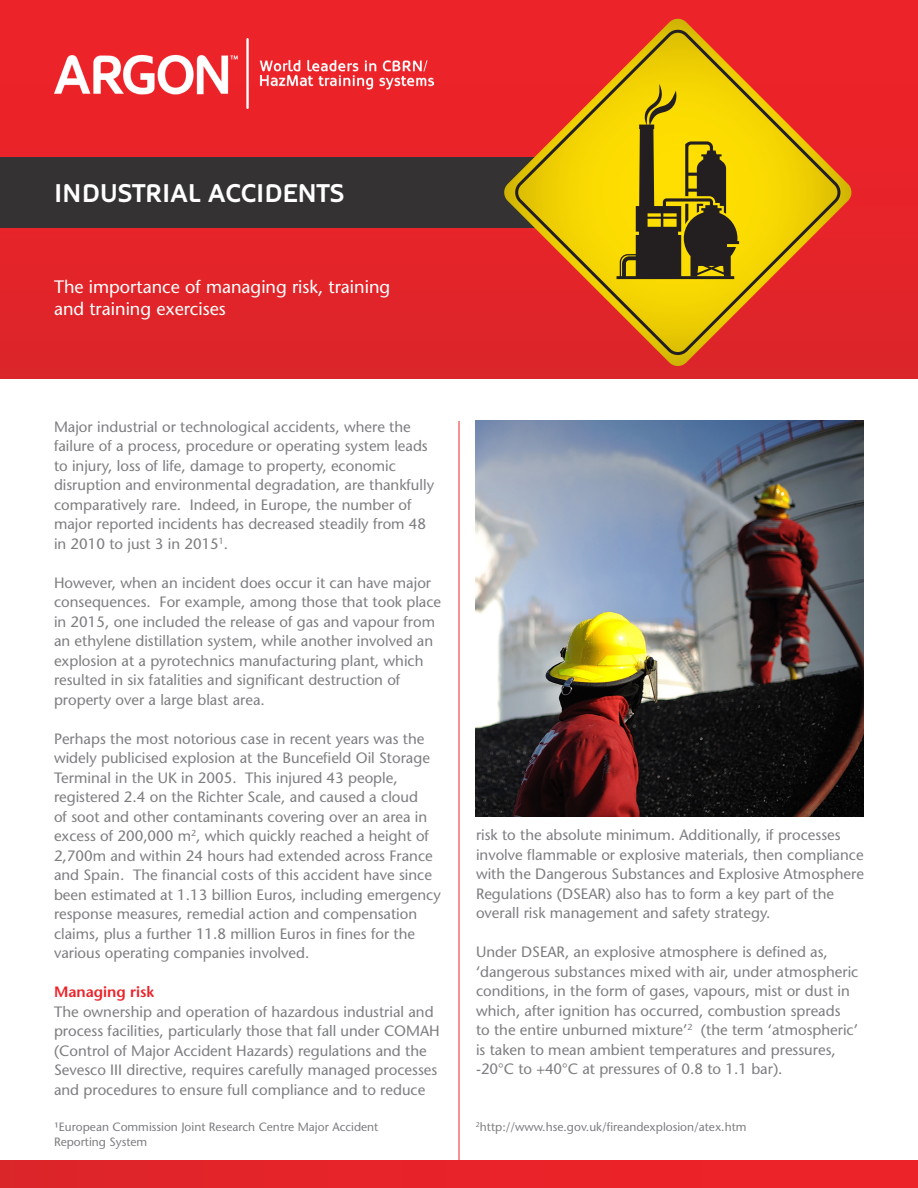
<style>
.page{position:relative;width:918px;height:1188px;background:#fff}
.page>*{position:absolute;margin:0;border:0;box-sizing:border-box;transform-origin:0 0}
.t1{font:700 25.5px "Oblik";color:#fff}
.t2{font:500 18px/21.6px "Stone Sans Std";color:#fff}
.Body{font:500 15px/19.5px "Stone Sans Std";color:#7d7e82}
.body_headers{font:600 15px "Stone Sans Std";color:#ec2329}
.Body-2{font:500 12px/14.4px "Stone Sans Std";color:#7d7e82}
</style>
<div class="page">
<div style="left:0;top:0;width:918px;height:378px;background:#e52429"></div>
<div style="left:0;top:157px;width:588px;height:70px;background:#343232"></div>
<hr style="left:459px;top:421px;width:1px;height:767px;background:#ec2329">
<div style="left:0;top:1160px;width:918px;height:28px;background:#e82329"></div>
<img style="left:54px;top:38px;width:379px;height:70px">
<img style="left:476px;top:421px;width:388px;height:395px">
<svg style="left:503px;top:19px;width:349px;height:347px"></svg>
<svg style="left:511px;top:26px;width:333px;height:333px"></svg>
<svg style="left:617px;top:84px;width:122px;height:195px;background:#a5900d"></svg>
<p class="t1" style="left:54px;top:178px;width:292px">INDUSTRIAL ACCIDENTS</p>
<p class="t2" style="left:54px;top:276px;width:338px">The importance of managing risk, training and training exercises</p>
<p class="Body" style="left:54px;top:417px;width:382px">Major industrial or technological accidents, where the failure of a process, procedure or operating system leads to injury, loss of life, damage to property, economic disruption and environmental degradation, are thankfully comparatively rare. Indeed, in Europe, the number of major reported incidents has decreased steadily from 48 in 2010 to just 3 in 2015<sup>1</sup>.</p>
<p class="Body" style="left:54px;top:573px;width:389px">However, when an incident does occur it can have major consequences. For example, among those that took place in 2015, one included the release of gas and vapour from an ethylene distillation system, while another involved an explosion at a pyrotechnics manufacturing plant, which resulted in six fatalities and significant destruction of property over a large blast area.</p>
<p class="Body" style="left:54px;top:729px;width:388px">Perhaps the most notorious case in recent years was the widely publicised explosion at the Buncefield Oil Storage Terminal in the UK in 2005. This injured 43 people, registered 2.4 on the Richter Scale, and caused a cloud<br>of soot and other contaminants covering over an area in excess of 200,000 m<sup>2</sup>, which quickly reached a height of 2,700m and within 24 hours had extended across France and Spain. The financial costs of this accident have since been estimated at 1.13 billion Euros, including emergency response measures, remedial action and compensation claims, plus a further 11.8 million Euros in fines for the various operating companies involved.</p>
<p class="body_headers" style="left:54px;top:983px;width:102px">Managing risk</p>
<p class="Body" style="left:54px;top:1002px;width:387px">The ownership and operation of hazardous industrial and process facilities, particularly those that fall under COMAH (Control of Major Accident Hazards) regulations and the Sevesco III directive, requires carefully managed processes and procedures to ensure full compliance and to reduce</p>
<p class="Body" style="left:476px;top:825px;width:389px">risk to the absolute minimum. Additionally, if processes involve flammable or explosive materials, then compliance with the Dangerous Substances and Explosive Atmosphere Regulations (DSEAR) also has to form a key part of the overall risk management and safety strategy.</p>
<p class="Body" style="left:476px;top:942px;width:384px">Under DSEAR, an explosive atmosphere is defined as, ‘dangerous substances mixed with air, under atmospheric conditions, in the form of gases, vapours, mist or dust in which, after ignition has occurred, combustion spreads<br>to the entire unburned mixture’<sup>2</sup> (the term ‘atmospheric’ is taken to mean ambient temperatures and pressures, -20°C to +40°C at pressures of 0.8 to 1.1 bar).</p>
<p class="Body-2" style="left:54px;top:1120px;width:326px">¹European Commission Joint Research Centre Major Accident<br>Reporting System</p>
<p class="Body-2" style="left:476px;top:1120px;width:272px"><sup>2</sup>http://www.hse.gov.uk/fireandexplosion/atex.htm</p>
</div>
